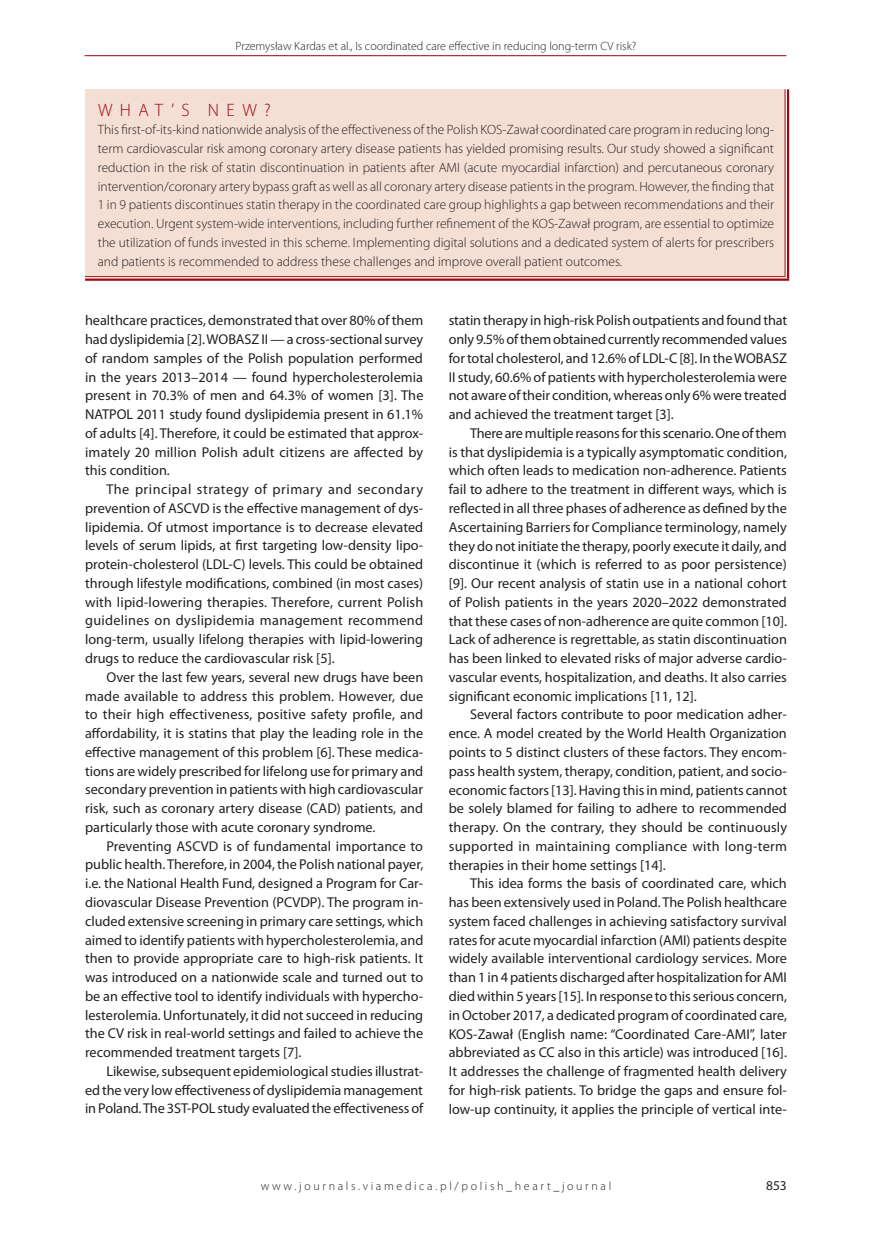
<style>
.page{position:relative;width:872px;height:1234px;background:#fff}
.page>*{position:absolute;margin:0;border:0;box-sizing:border-box;transform-origin:0 0}
.t1{font:300 18px "Myriad Pro";letter-spacing:.42em;color:#9d070d}
.t2{font:14.25px/18.8px "Myriad Pro";color:#231f20;text-align:justify}
.t3{font:300 13.5px/18.8px "Myriad Pro";color:#231f20;text-align:justify}
.t4{font:13.5px "Myriad Pro";color:#231f20}
.t5{font:300 12px "Myriad Pro";color:#231f20}
.t6{font:300 12px "Myriad Pro";letter-spacing:.22em;color:#231f20}
</style>
<div class="page">
<hr style="left:85px;top:55px;width:701px;height:1px;background:#9d070d">
<div style="left:85px;top:89px;width:702px;height:189px;background:#f4dfd5"></div>
<svg style="left:785px;top:89px;width:2px;height:187px"></svg>
<div style="left:85px;top:276px;width:704px;height:5px;background:#f1dcdd"></div>
<hr style="left:784px;top:89px;width:1px;height:187px;background:#9d070d">
<hr style="left:787px;top:89px;width:2px;height:189px;background:#9d070d">
<hr style="left:85px;top:276px;width:700px;height:1px;background:#9d070d">
<hr style="left:85px;top:278px;width:704px;height:3px;background:#9d070d">
<p class="t5" style="left:235px;top:39px;width:402px">Przemysław Kardas et al., Is coordinated care effective in reducing long-term CV risk?</p>
<p class="t1" style="left:98px;top:100px;width:174px">WHAT’S NEW?</p>
<p class="t3" style="left:98px;top:121px;width:678px">This first-of-its-kind nationwide analysis of the effectiveness of the Polish KOS-Zawał coordinated care program in reducing long&shy;term cardiovascular risk among coronary artery disease patients has yielded promising results. Our study showed a significant reduction in the risk of statin discontinuation in patients after AMI (acute myocardial infarction) and percutaneous coronary intervention/coronary artery bypass graft as well as all coronary artery disease patients in the program. However, the finding that 1 in 9 patients discontinues statin therapy in the coordinated care group highlights a gap between recommendations and their execution. Urgent system-wide interventions, including further refinement of the KOS-Zawał program, are essential to optimize the utilization of funds invested in this scheme. Implementing digital solutions and a dedicated system of alerts for prescribers and patients is recommended to address these challenges and improve overall patient outcomes.</p>
<p class="t2" style="left:85px;top:311px;width:340px">healthcare practices, demonstrated that over 80% of them had dyslipidemia [2]. WOBASZ II — a cross-sectional survey of random samples of the Polish population performed in the years 2013–2014 — found hypercholesterolemia present in 70.3% of men and 64.3% of women [3]. The NATPOL 2011 study found dyslipidemia present in 61.1% of adults [4]. Therefore, it could be estimated that approx&shy;imately 20 million Polish adult citizens are affected by this condition.</p>
<p class="t2" style="left:85px;top:479px;width:340px;text-indent:21px">The principal strategy of primary and secondary prevention of ASCVD is the effective management of dys&shy;lipidemia. Of utmost importance is to decrease elevated levels of serum lipids, at first targeting low-density lipo&shy;protein-cholesterol (LDL-C) levels. This could be obtained through lifestyle modifications, combined (in most cases) with lipid-lowering therapies. Therefore, current Polish guidelines on dyslipidemia management recommend long-term, usually lifelong therapies with lipid-lowering drugs to reduce the cardiovascular risk [5].</p>
<p class="t2" style="left:85px;top:667px;width:340px;text-indent:21px">Over the last few years, several new drugs have been made available to address this problem. However, due to their high effectiveness, positive safety profile, and affordability, it is statins that play the leading role in the effective management of this problem [6]. These medica&shy;tions are widely prescribed for lifelong use for primary and secondary prevention in patients with high cardiovascular risk, such as coronary artery disease (CAD) patients, and particularly those with acute coronary syndrome.</p>
<p class="t2" style="left:85px;top:836px;width:340px;text-indent:21px">Preventing ASCVD is of fundamental importance to public health. Therefore, in 2004, the Polish national payer, i.e. the National Health Fund, designed a Program for Car&shy;diovascular Disease Prevention (PCVDP). The program in&shy;cluded extensive screening in primary care settings, which aimed to identify patients with hypercholesterolemia, and then to provide appropriate care to high‑risk patients. It was introduced on a nationwide scale and turned out to be an effective tool to identify individuals with hypercho&shy;lesterolemia. Unfortunately, it did not succeed in reducing the CV risk in real-world settings and failed to achieve the recommended treatment targets [7].</p>
<p class="t2" style="left:85px;top:1061px;width:340px;text-indent:21px">Likewise, subsequent epidemiological studies illustrat&shy;ed the very low effectiveness of dyslipidemia management in Poland. The 3ST-POL study evaluated the effectiveness of</p>
<p class="t2" style="left:449px;top:311px;width:340px">statin therapy in high-risk Polish outpatients and found that only 9.5% of them obtained currently recommended values for total cholesterol, and 12.6% of LDL-C [8]. In the WOBASZ II study, 60.6% of patients with hypercholesterolemia were not aware of their condition, whereas only 6% were treated and achieved the treatment target [3].</p>
<p class="t2" style="left:449px;top:423px;width:340px;text-indent:21px">There are multiple reasons for this scenario. One of them is that dyslipidemia is a typically asymptomatic condition, which often leads to medication non-adherence. Patients fail to adhere to the treatment in different ways, which is reflected in all three phases of adherence as defined by the Ascertaining Barriers for Compliance terminology, namely they do not initiate the therapy, poorly execute it daily, and discontinue it (which is referred to as poor persistence) [9]. Our recent analysis of statin use in a national cohort of Polish patients in the years 2020–2022 demonstrated that these cases of non-adherence are quite common [10].<br>Lack of adherence is regrettable, as statin discontinuation has been linked to elevated risks of major adverse cardio&shy;vascular events, hospitalization, and deaths. It also carries significant economic implications [11, 12].</p>
<p class="t2" style="left:449px;top:705px;width:340px;text-indent:21px">Several factors contribute to poor medication adher&shy;ence. A model created by the World Health Organization points to 5 distinct clusters of these factors. They encom&shy;pass health system, therapy, condition, patient, and socio&shy;economic factors [13]. Having this in mind, patients cannot be solely blamed for failing to adhere to recommended therapy. On the contrary, they should be continuously supported in maintaining compliance with long-term therapies in their home settings [14].</p>
<p class="t2" style="left:449px;top:873px;width:340px;text-indent:21px">This idea forms the basis of coordinated care, which has been extensively used in Poland. The Polish healthcare system faced challenges in achieving satisfactory survival rates for acute myocardial infarction (AMI) patients despite widely available interventional cardiology services. More than 1 in 4 patients discharged after hospitalization for AMI died within 5 years [15]. In response to this serious concern, in October 2017, a dedicated program of coordinated care, KOS-Zawał (English name: “Coordinated Care-AMI”, later abbreviated as CC also in this article) was introduced [16].<br>It addresses the challenge of fragmented health delivery for high-risk patients. To bridge the gaps and ensure fol&shy;low-up continuity, it applies the principle of vertical inte-</p>
<p class="t6" style="left:261px;top:1179px;width:352px">www.journals.viamedica.pl/polish_heart_journal</p>
<p class="t4" style="left:766px;top:1176px;width:22px">853</p>
</div>
